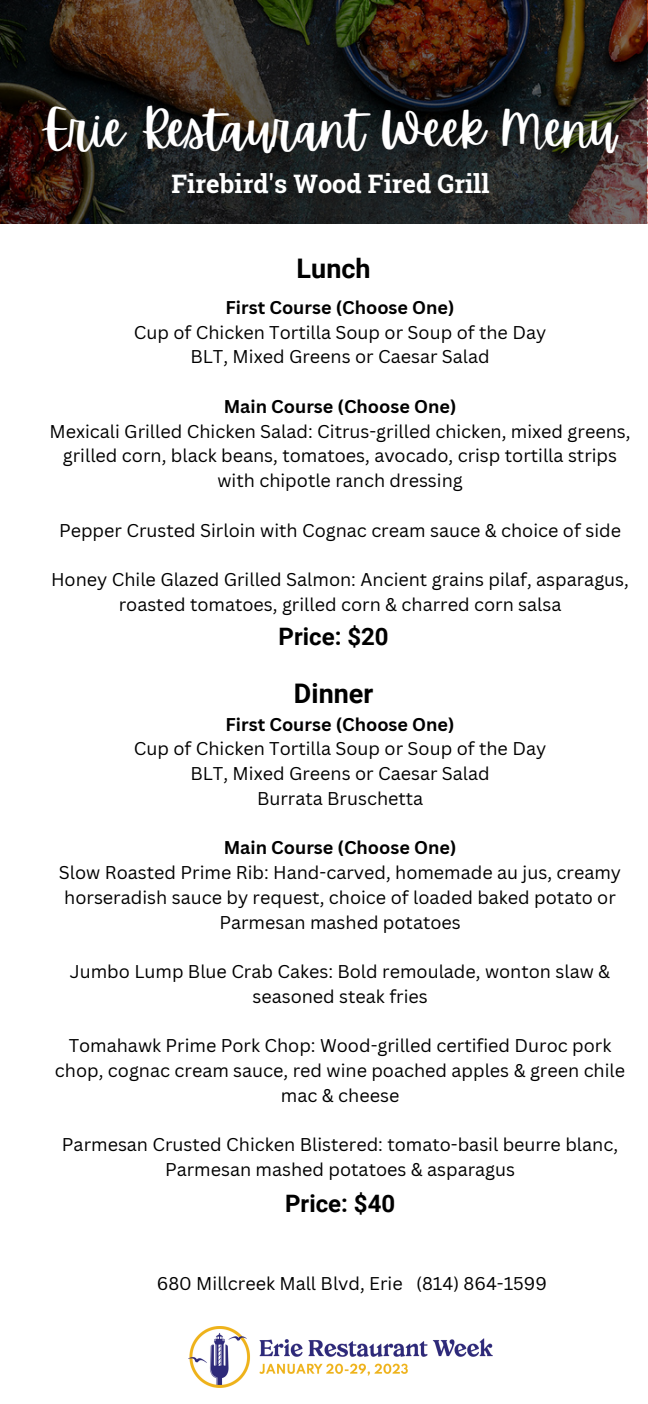
<style>
.page{position:relative;width:648px;height:1404px;background:#fff}
.page>*{position:absolute;margin:0;border:0;box-sizing:border-box;transform-origin:0 0}
.t1{font:49.5px "Apricots";color:#fff}
.t2{font:700 27px "Roboto";color:#000}
.t3{font:700 25.5px "Roboto Slab";color:#fff}
.t4{font:700 24px "Roboto";color:#000}
.t5{font:18px/24.8px "Canva Sans";color:#000;text-align:center}
.t6{font:700 18px "Canva Sans";color:#000}
</style>
<div class="page">
<img style="left:0;top:0;width:647px;height:223px">
<img style="left:188px;top:1326px;width:304px;height:61px">
<h1 class="t1" style="left:45px;top:101px;width:573px">Erie Restaurant Week Menu</h1>
<h3 class="t3" style="left:172px;top:167px;width:319px">Firebird's Wood Fired Grill</h3>
<h2 class="t2" style="left:297px;top:253px;width:75px">Lunch</h2>
<p class="t6" style="left:226px;top:295px;width:230px">First Course (Choose One)</p>
<p class="t5" style="left:134px;top:319px;width:414px">Cup of Chicken Tortilla Soup or Soup of the Day<br>BLT, Mixed Greens or Caesar Salad</p>
<p class="t6" style="left:224px;top:394px;width:234px">Main Course (Choose One)</p>
<p class="t5" style="left:49px;top:418px;width:583px">Mexicali Grilled Chicken Salad: Citrus-grilled chicken, mixed greens, grilled corn, black beans, tomatoes, avocado, crisp tortilla strips with chipotle ranch dressing</p>
<p class="t5" style="left:59px;top:517px;width:564px">Pepper Crusted Sirloin with Cognac cream sauce &amp; choice of side</p>
<p class="t5" style="left:51px;top:567px;width:579px">Honey Chile Glazed Grilled Salmon: Ancient grains pilaf, asparagus, roasted tomatoes, grilled corn &amp; charred corn salsa</p>
<h3 class="t4" style="left:279px;top:622px;width:112px">Price: $20</h3>
<h2 class="t2" style="left:294px;top:678px;width:81px">Dinner</h2>
<p class="t6" style="left:226px;top:712px;width:230px">First Course (Choose One)</p>
<p class="t5" style="left:134px;top:736px;width:414px">Cup of Chicken Tortilla Soup or Soup of the Day<br>BLT, Mixed Greens or Caesar Salad<br>Burrata Bruschetta</p>
<p class="t6" style="left:224px;top:835px;width:234px">Main Course (Choose One)</p>
<p class="t5" style="left:59px;top:860px;width:564px">Slow Roasted Prime Rib: Hand-carved, homemade au jus, creamy horseradish sauce by request, choice of loaded baked potato or<br>Parmesan mashed potatoes</p>
<p class="t5" style="left:70px;top:959px;width:542px">Jumbo Lump Blue Crab Cakes: Bold remoulade, wonton slaw &amp; seasoned steak fries</p>
<p class="t5" style="left:55px;top:1033px;width:572px">Tomahawk Prime Pork Chop: Wood-grilled certified Duroc pork chop, cognac cream sauce, red wine poached apples &amp; green chile mac &amp; cheese</p>
<p class="t5" style="left:62px;top:1132px;width:558px">Parmesan Crusted Chicken Blistered: tomato-basil beurre blanc,<br>Parmesan mashed potatoes &amp; asparagus</p>
<h3 class="t4" style="left:285px;top:1190px;width:112px">Price: $40</h3>
<p class="t5" style="left:157px;top:1271px;width:392px">680 Millcreek Mall Blvd, Erie (814) 864-1599</p>
</div>
